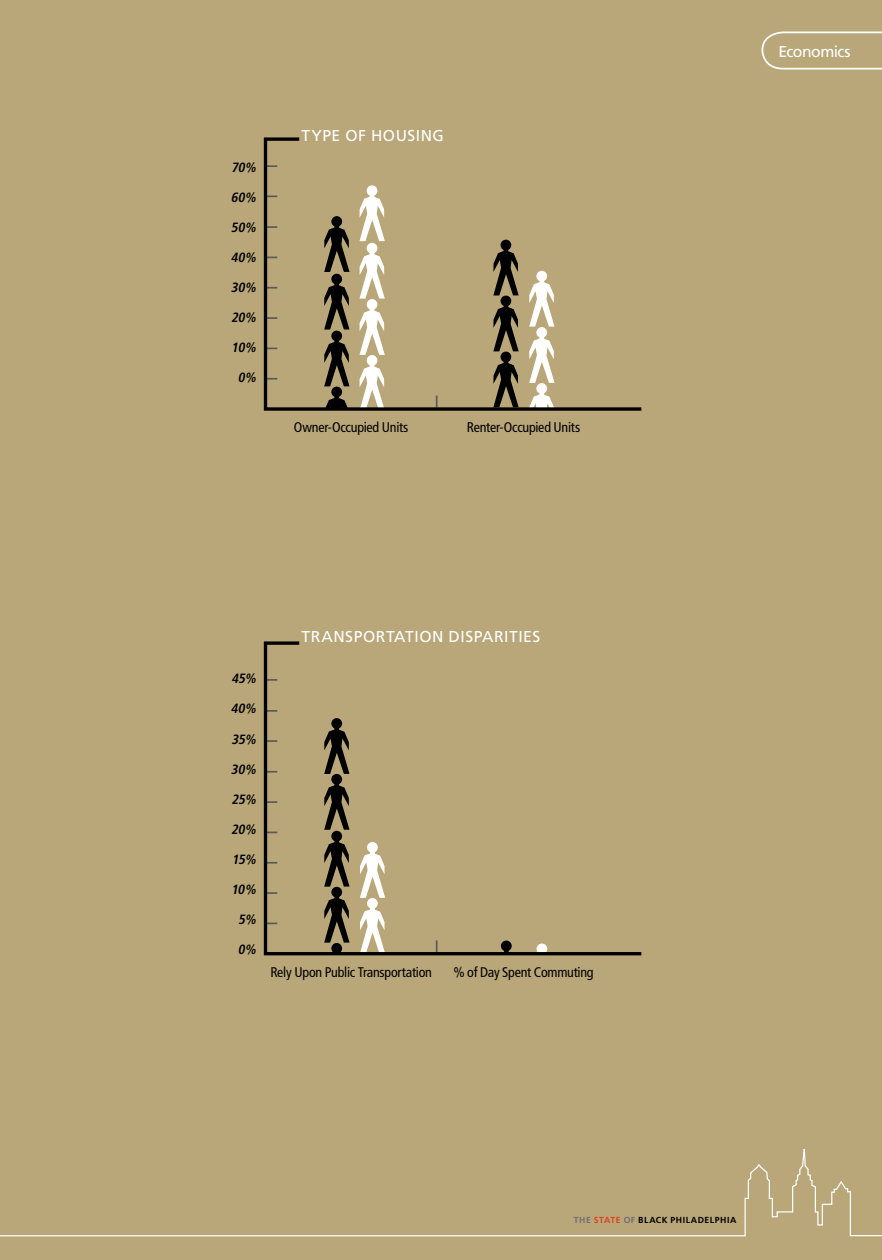
<style>
.page{position:relative;width:882px;height:1260px;background:#b9a779}
.page>*{position:absolute;margin:0;border:0;box-sizing:border-box;transform-origin:0 0}
.t1{font:15.75px "Frutiger";letter-spacing:.03em;color:#fff}
.t2{font:condensed 14px "Frutiger";letter-spacing:-.02em;color:#000}
.t3{font:italic 700 condensed 13.3px "Frutiger";color:#000}
.t4{font:700 8.75px "Frutiger";letter-spacing:.06em;color:#000}
.s1{color:#6d6f71}
.s2{color:#db4228}
</style>
<div class="page">
<svg style="left:761px;top:31px;width:121px;height:39px"></svg>
<svg style="left:0;top:1149px;width:882px;height:88px"></svg>
<svg style="left:263px;top:137px;width:379px;height:274px"></svg>
<svg style="left:263px;top:641px;width:379px;height:315px"></svg>
<p class="t3" style="left:231px;top:159px;width:29px">70%</p>
<p class="t3" style="left:231px;top:189px;width:30px">60%</p>
<p class="t3" style="left:231px;top:219px;width:29px">50%</p>
<p class="t3" style="left:231px;top:249px;width:30px">40%</p>
<p class="t3" style="left:231px;top:280px;width:29px">30%</p>
<p class="t3" style="left:231px;top:310px;width:29px">20%</p>
<p class="t3" style="left:231px;top:340px;width:29px">10%</p>
<p class="t3" style="left:238px;top:370px;width:23px">0%</p>
<p class="t1" style="left:301px;top:126px;width:144px">TYPE OF HOUSI NG</p>
<p class="t2" style="left:294px;top:419px;width:116px">Owner-Occupied Units</p>
<p class="t2" style="left:467px;top:419px;width:115px">Renter-Occupied Units</p>
<p class="t3" style="left:231px;top:671px;width:29px">45%</p>
<p class="t3" style="left:231px;top:701px;width:30px">40%</p>
<p class="t3" style="left:231px;top:731px;width:29px">35%</p>
<p class="t3" style="left:231px;top:761px;width:29px">30%</p>
<p class="t3" style="left:231px;top:791px;width:29px">25%</p>
<p class="t3" style="left:231px;top:821px;width:29px">20%</p>
<p class="t3" style="left:232px;top:852px;width:29px">15%</p>
<p class="t3" style="left:231px;top:882px;width:29px">10%</p>
<p class="t3" style="left:238px;top:912px;width:22px">5%</p>
<p class="t3" style="left:238px;top:942px;width:23px">0%</p>
<p class="t1" style="left:301px;top:627px;width:12px">TRA</p>
<p class="t1" style="left:333px;top:627px;width:52px">NSPORTATI</p>
<p class="t1" style="left:419px;top:627px;width:50px">ON DISPARITIES</p>
<p class="t2" style="left:270px;top:964px;width:163px">Rely Upon Public Transportation</p>
<p class="t2" style="left:453px;top:964px;width:142px">% of Day Spent Commuting</p>
<p class="t1" style="left:779px;top:42px;width:73px">ECONOMICS</p>
<p class="t4" style="left:574px;top:1215px;width:164px"><span class="s1">THE</span> <span class="s2">STATE</span> <span class="s1">OF</span> BLACK PHILADELPHIA</p>
</div>
